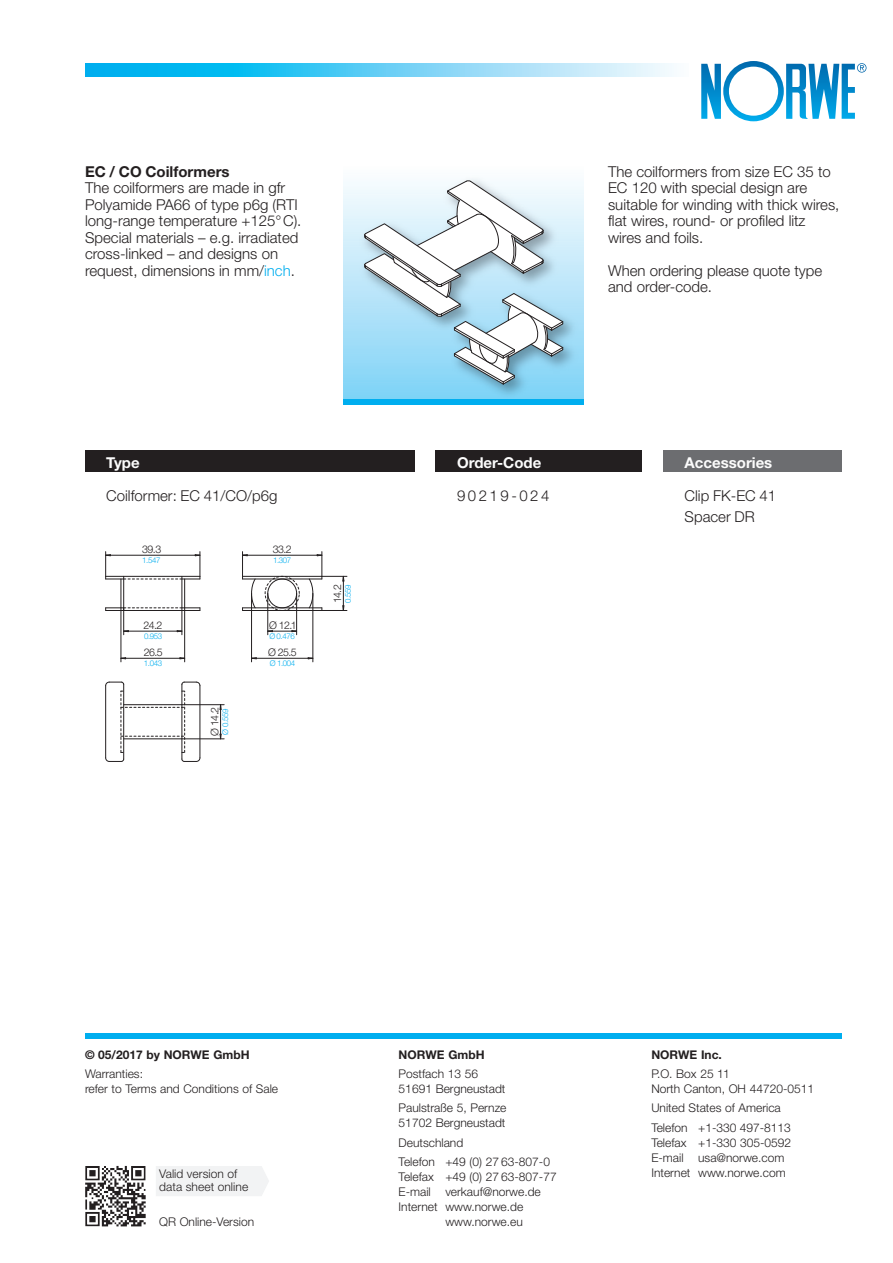
<style>
.page{position:relative;width:893px;height:1263px;background:#fff}
.page>*{position:absolute;margin:0;border:0;box-sizing:border-box;transform-origin:0 0}
.t1{font:300 15px/16.5px "Helvetica Neue";color:#231f20}
.t2{font:700 15px "Helvetica Neue";color:#fcfcfc}
.t3{font:700 15px "Helvetica Neue";color:#231f20}
.t4{font:300 15px "Helvetica Neue";letter-spacing:.165em;color:#231f20}
.t5{font:300 12px/15px "Helvetica Neue";color:#231f20}
.t6{font:700 12px "Helvetica Neue";color:#231f20}
.t7{font:300 10.5px "Helvetica Neue";letter-spacing:-.05em;color:#231f20}
.t8{font:300 7.95px "Helvetica Neue";letter-spacing:-.05em;color:#00aeef}
.s1{color:#00aeef}
</style>
<div class="page">
<div style="left:436px;top:451px;width:206px;height:21px;background:#231f20"></div>
<hr style="left:243px;top:607px;width:79px;height:1px;background:#231f20">
<hr style="left:243px;top:610px;width:79px;height:1px;background:#231f20">
<hr style="left:243px;top:579px;width:79px;height:1px;background:#231f20">
<hr style="left:243px;top:576px;width:79px;height:1px;background:#231f20">
<svg style="left:105px;top:681px;width:96px;height:81px"></svg>
<div style="left:265px;top:576px;width:34px;height:35px;border:1px dashed #231f20;border-radius:50%"></div>
<div style="left:267px;top:579px;width:30px;height:29px;border:1px solid #231f20;border-radius:50%"></div>
<svg style="left:242px;top:552px;width:14px;height:58px"></svg>
<hr style="left:247px;top:555px;width:70px;height:1px;background:#231f20">
<svg style="left:308px;top:552px;width:39px;height:59px"></svg>
<hr style="left:251px;top:593px;width:1px;height:69px;background:#231f20">
<hr style="left:313px;top:593px;width:1px;height:69px;background:#231f20">
<hr style="left:256px;top:658px;width:52px;height:1px;background:#231f20">
<svg style="left:105px;top:552px;width:96px;height:83px"></svg>
<hr style="left:128px;top:631px;width:49px;height:1px;background:#231f20">
<hr style="left:121px;top:608px;width:1px;height:54px;background:#231f20">
<hr style="left:184px;top:608px;width:1px;height:54px;background:#231f20">
<hr style="left:126px;top:658px;width:54px;height:1px;background:#231f20">
<hr style="left:182px;top:738px;width:42px;height:1px;background:#231f20">
<hr style="left:182px;top:704px;width:42px;height:1px;background:#231f20">
<svg style="left:220px;top:704px;width:2px;height:35px"></svg>
<hr style="left:267px;top:593px;width:1px;height:42px;background:#231f20">
<hr style="left:296px;top:593px;width:1px;height:42px;background:#231f20">
<svg style="left:267px;top:630px;width:29px;height:2px"></svg>
<div style="left:85px;top:451px;width:330px;height:21px;background:#231f20"></div>
<div style="left:663px;top:451px;width:179px;height:21px;background:#6c6d70"></div>
<svg style="left:85px;top:1165px;width:61px;height:62px"></svg>
<div style="left:156px;top:1166px;width:113px;height:30px;background:#f2f3f4"></div>
<div style="left:85px;top:1033px;width:757px;height:5px;background:#00aeef"></div>
<svg style="left:701px;top:61px;width:165px;height:60px"></svg>
<svg style="left:85px;top:64px;width:589px;height:13px;background:#64cff5"></svg>
<img style="left:343px;top:178px;width:241px;height:222px">
<svg style="left:364px;top:180px;width:199px;height:205px"></svg>
<div style="left:343px;top:400px;width:241px;height:5px;background:#00aeef"></div>
<p class="t3" style="left:85px;top:166px;width:146px">EC / CO Coilformers</p>
<p class="t1" style="left:85px;top:181px;width:218px">The coilformers are made in gfr<br>Polyamide PA66 of type p6g (RTI long-range temperature +125°C).<br>Special materials – e.g. irradiated cross-linked – and designs on request, dimensions in mm/<span class="s1">inch</span>.</p>
<p class="t2" style="left:106px;top:457px;width:35px">Type</p>
<p class="t1" style="left:106px;top:489px;width:173px">Coilformer: EC 41/CO/p6g</p>
<p class="t7" style="left:142px;top:546px;width:20px">39.3</p>
<p class="t7" style="left:273px;top:545px;width:20px">33.2</p>
<p class="t8" style="left:142px;top:557px;width:20px">1.547</p>
<p class="t8" style="left:273px;top:557px;width:20px">1.307</p>
<p class="t7" style="left:143px;top:622px;width:20px">24.2</p>
<p class="t7" style="left:144px;top:649px;width:20px">26.5</p>
<p class="t8" style="left:144px;top:633px;width:20px">0.953</p>
<p class="t7" style="left:269px;top:621px;width:29px">Ø 12.1</p>
<p class="t8" style="left:269px;top:634px;width:27px">Ø 0.476</p>
<p class="t7" style="left:268px;top:648px;width:30px">Ø 25.5</p>
<p class="t8" style="left:144px;top:660px;width:20px">1.043</p>
<p class="t8" style="left:270px;top:660px;width:27px">Ø 1.004</p>
<p class="t7" style="left:211px;top:736px;width:30px;rotate:-90deg">Ø 14.2</p>
<p class="t8" style="left:223px;top:734px;width:27px;rotate:-90deg">Ø 0.559</p>
<p class="t8" style="left:345px;top:602px;width:20px;rotate:-90deg">0.559</p>
<p class="t7" style="left:334px;top:603px;width:20px;rotate:-90deg">14.2</p>
<p class="t1" style="left:608px;top:164px;width:233px">The coilformers from size EC 35 to<br>EC 120 with special design are suitable for winding with thick wires, flat wires, round- or profiled litz wires and foils.</p>
<p class="t1" style="left:608px;top:263px;width:216px">When ordering please quote type and order-code.</p>
<p class="t2" style="left:457px;top:457px;width:86px">Order-Code</p>
<p class="t4" style="left:457px;top:491px;width:94px">90219-024</p>
<p class="t2" style="left:685px;top:457px;width:89px">Accessories</p>
<p class="t1" style="left:685px;top:487px;width:93px;line-height:20.7px">Clip FK-EC 41<br>Spacer DR</p>
<p class="t6" style="left:85px;top:1050px;width:166px">© 05/2017 by NORWE GmbH</p>
<p class="t5" style="left:85px;top:1067px;width:195px">Warranties:<br>refer to Terms and Conditions of Sale</p>
<p class="t5" style="left:159px;top:1168px;width:91px;line-height:13.5px">Valid version of data sheet online</p>
<p class="t5" style="left:159px;top:1215px;width:97px">QR Online-Version</p>
<p class="t6" style="left:399px;top:1050px;width:87px">NORWE GmbH</p>
<p class="t5" style="left:399px;top:1067px;width:108px">Postfach 13 56<br>51691 Bergneustadt</p>
<p class="t5" style="left:399px;top:1102px;width:109px">Paulstraße 5, Pernze<br>51702 Bergneustadt</p>
<p class="t5" style="left:399px;top:1134px;width:153px;line-height:19.2px">Deutschland<br>Telefon +49 (0) 27 63-807-0</p>
<p class="t5" style="left:399px;top:1170px;width:160px">Telefax +49 (0) 27 63-807-77</p>
<p class="t5" style="left:399px;top:1185px;width:144px">E-mail verkauf@norwe.de</p>
<p class="t5" style="left:399px;top:1200px;width:126px">Internet www.norwe.de</p>
<p class="t5" style="left:445px;top:1215px;width:79px">www.norwe.eu</p>
<p class="t6" style="left:651px;top:1050px;width:72px">NORWE Inc.</p>
<p class="t5" style="left:651px;top:1067px;width:164px">P.O. Box 25 11<br>North Canton, OH 44720-0511</p>
<p class="t5" style="left:651px;top:1100px;width:141px;line-height:19.2px">United States of America<br>Telefon +1-330 497-8113</p>
<p class="t5" style="left:651px;top:1136px;width:141px">Telefax +1-330 305-0592<br>E-mail usa@norwe.com<br>Internet www.norwe.com</p>
</div>
